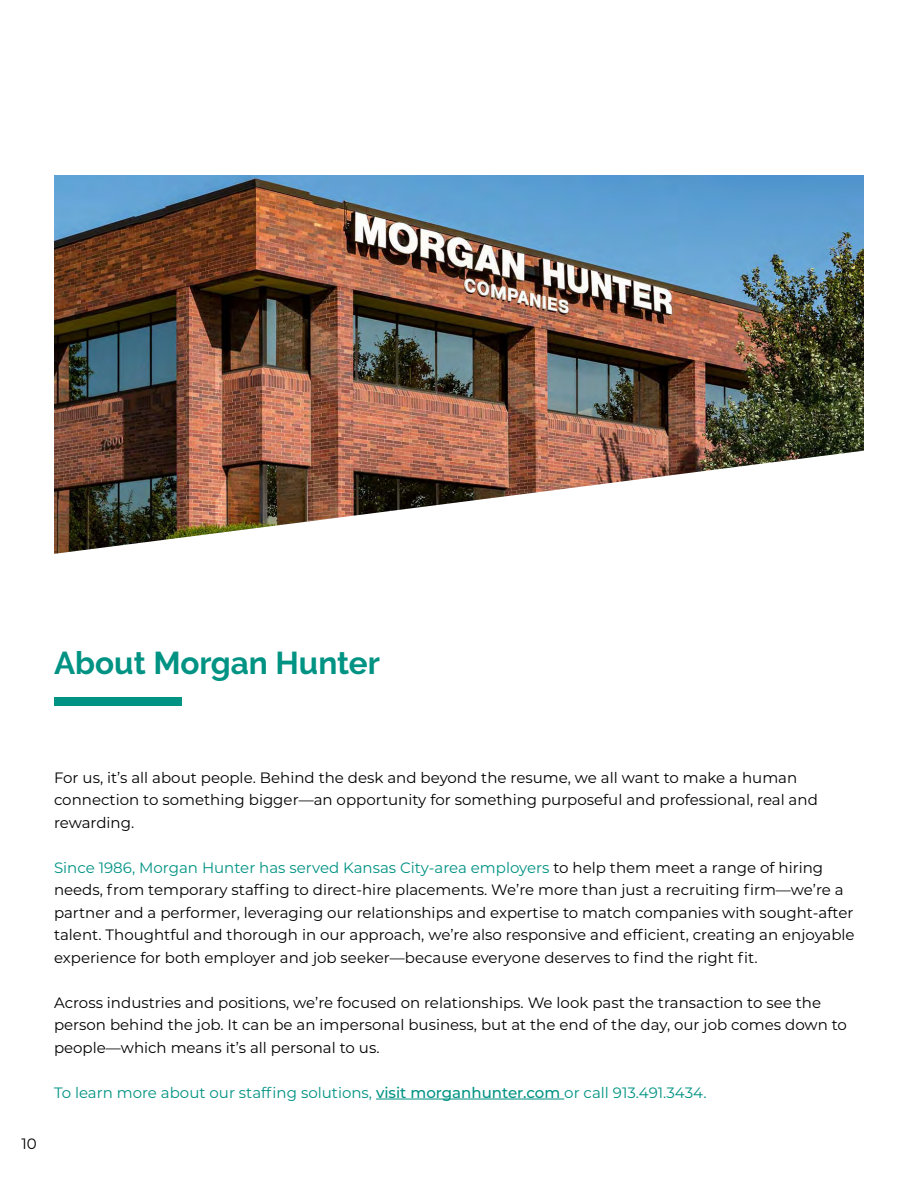
<style>
.page{position:relative;width:918px;height:1188px;background:#fff}
.page>*{position:absolute;margin:0;border:0;box-sizing:border-box;transform-origin:0 0}
.t1{font:700 31.5px "Raleway";color:#009383}
.t2{font:15px/22.5px "Montserrat";color:#000}
.t3{font:15px "Montserrat";color:#009383}
.s1{color:#009383}
.s2{font-weight:500}
</style>
<div class="page">
<img style="left:54px;top:176px;width:810px;height:268px">
<img style="left:54px;top:444px;width:810px;height:110px">
<div style="left:54px;top:697px;width:128px;height:9px;background:#009383"></div>
<hr style="left:376px;top:1099px;width:188px;height:1px;background:#009383">
<h1 class="t1" style="left:54px;top:645px;width:328px">About Morgan Hunter</h1>
<p class="t2" style="left:21px;top:1131px;width:17px">10</p>
<p class="t2" style="left:54px;top:765px;width:765px">For us, it’s all about people. Behind the desk and beyond the resume, we all want to make a human connection to something bigger—an opportunity for something purposeful and professional, real and rewarding.</p>
<p class="t2" style="left:54px;top:855px;width:802px"><span class="s1">Since 1986, Morgan Hunter has served Kansas City-area employers</span> to help them meet a range of hiring needs, from temporary staffing to direct-hire placements. We’re more than just a recruiting firm—we’re a partner and a performer, leveraging our relationships and expertise to match companies with sought-after talent. Thoughtful and thorough in our approach, we’re also responsive and efficient, creating an enjoyable experience for both employer and job seeker—because everyone deserves to find the right fit.</p>
<p class="t2" style="left:54px;top:990px;width:794px">Across industries and positions, we’re focused on relationships. We look past the transaction to see the person behind the job. It can be an impersonal business, but at the end of the day, our job comes down to people—which means it’s all personal to us.</p>
<p class="t3" style="left:54px;top:1082px;width:654px">To learn more about our staffing solutions, <span class="s2">visit morganhunter.com</span> or call 913.491.3434.</p>
</div>
